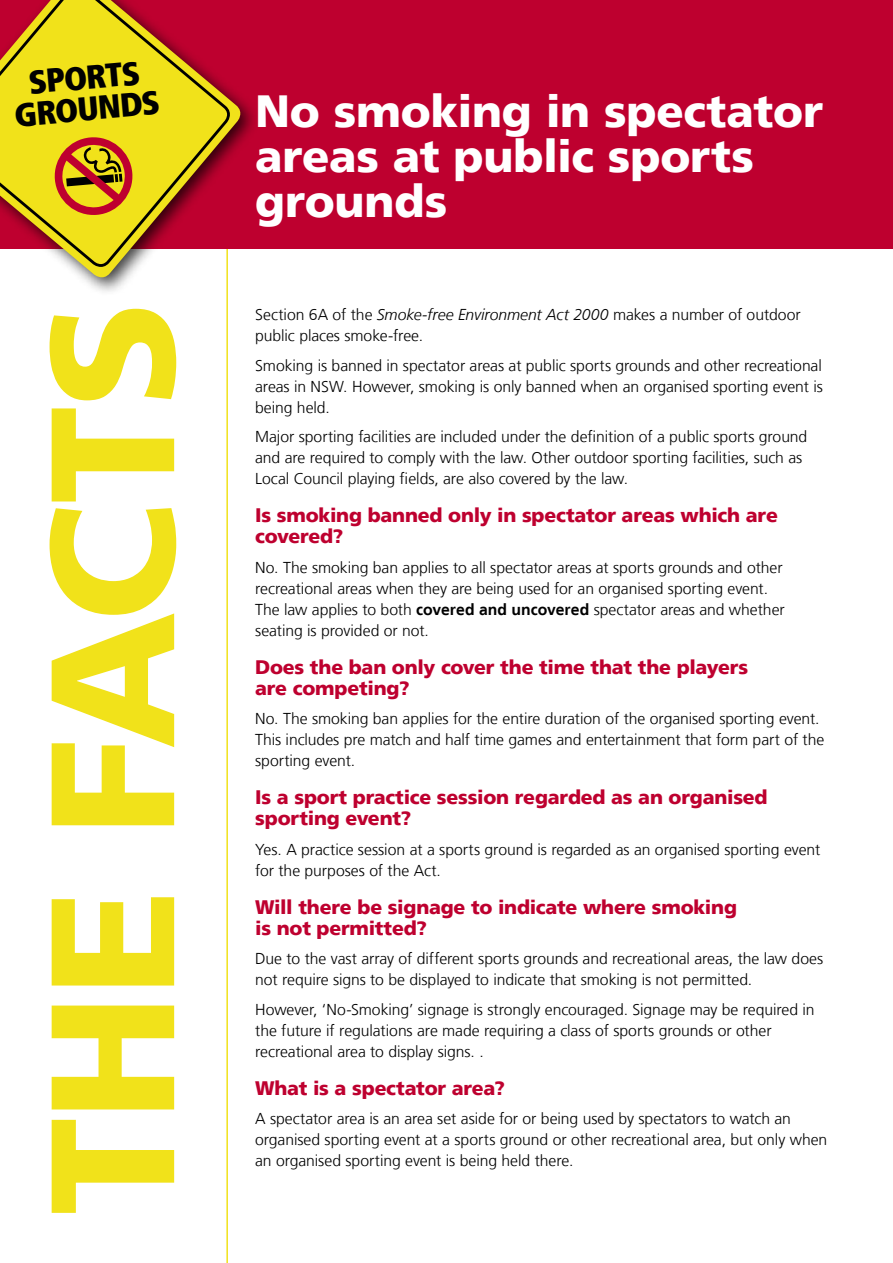
<style>
.page{position:relative;width:893px;height:1263px;background:#fff}
.page>*{position:absolute;margin:0;border:0;box-sizing:border-box;transform-origin:0 0}
.t1{font:900 175.5px "Frutiger LT";letter-spacing:-.015em;color:#f1e21a}
.heading{font:900 45px/45px "Frutiger LT";letter-spacing:-.005em;color:#fff}
.RED_sub_heads{font:900 condensed 33px/31.5px "Frutiger LT";color:#000;text-align:center}
.body_red_heading{font:900 19.5px/21px "Frutiger LT";letter-spacing:-.01em;color:#be002f}
.body_copy{font:300 15.75px/21px "Frutiger LT";letter-spacing:-.005em;color:#000}
.s1{font-style:italic}
.s2{font-weight:700}
</style>
<div class="page">
<hr style="left:226px;top:0;width:2px;height:1263px;background:#f1e21a">
<div style="left:0;top:0;width:893px;height:248px;background:#be002f"></div>
<div style="left:0;top:0;width:260px;height:297px;background:#000;opacity:.75"></div>
<svg style="left:0;top:0;width:245px;height:282px"></svg>
<svg style="left:0;top:0;width:233px;height:270px"></svg>
<svg style="left:53px;top:136px;width:81px;height:81px"></svg>
<p class="RED_sub_heads" style="left:10px;top:68px;width:147px;rotate:-5deg">SPORTS<br>GROUNDS</p>
<p class="t1" style="left:7px;top:1215px;width:916px;rotate:-90deg">THE FACTS</p>
<p class="heading" style="left:255px;top:89px;width:569px">No smoking in spectator areas at public sports grounds</p>
<p class="body_copy" style="left:255px;top:304px;width:547px">Section 6A of the <span class="s1">Smoke-free Environment Act 2000</span> makes a number of outdoor public places smoke-free.</p>
<p class="body_copy" style="left:255px;top:355px;width:569px;text-align:justify">Smoking is banned in spectator areas at public sports grounds and other recreational areas in NSW. However, smoking is only banned when an organised sporting event is being held.</p>
<p class="body_copy" style="left:255px;top:426px;width:554px">Major sporting facilities are included under the definition of a public sports ground and are required to comply with the law. Other outdoor sporting facilities, such as<br>Local Council playing fields, are also covered by the law.</p>
<p class="body_red_heading" style="left:255px;top:505px;width:524px">Is smoking banned only in spectator areas which are covered?</p>
<p class="body_copy" style="left:255px;top:557px;width:531px">No. The smoking ban applies to all spectator areas at sports grounds and other recreational areas when they are being used for an organised sporting event.<br>The law applies to both <span class="s2">covered and uncovered</span> spectator areas and whether seating is provided or not.</p>
<p class="body_red_heading" style="left:255px;top:656px;width:494px">Does the ban only cover the time that the players are competing?</p>
<p class="body_copy" style="left:255px;top:708px;width:571px">No. The smoking ban applies for the entire duration of the organised sporting event.<br>This includes pre match and half time games and entertainment that form part of the sporting event.</p>
<p class="body_red_heading" style="left:255px;top:787px;width:514px">Is a sport practice session regarded as an organised sporting event?</p>
<p class="body_copy" style="left:255px;top:839px;width:567px">Yes. A practice session at a sports ground is regarded as an organised sporting event for the purposes of the Act.</p>
<p class="body_red_heading" style="left:255px;top:896px;width:483px">Will there be signage to indicate where smoking is not permitted?</p>
<p class="body_copy" style="left:255px;top:948px;width:570px">Due to the vast array of different sports grounds and recreational areas, the law does not require signs to be displayed to indicate that smoking is not permitted.</p>
<p class="body_copy" style="left:255px;top:999px;width:561px">However, ‘No-Smoking’ signage is strongly encouraged. Signage may be required in the future if regulations are made requiring a class of sports grounds or other recreational area to display signs. .</p>
<p class="body_red_heading" style="left:255px;top:1077px;width:251px">What is a spectator area?</p>
<p class="body_copy" style="left:255px;top:1108px;width:574px">A spectator area is an area set aside for or being used by spectators to watch an organised sporting event at a sports ground or other recreational area, but only when an organised sporting event is being held there.</p>
</div>
